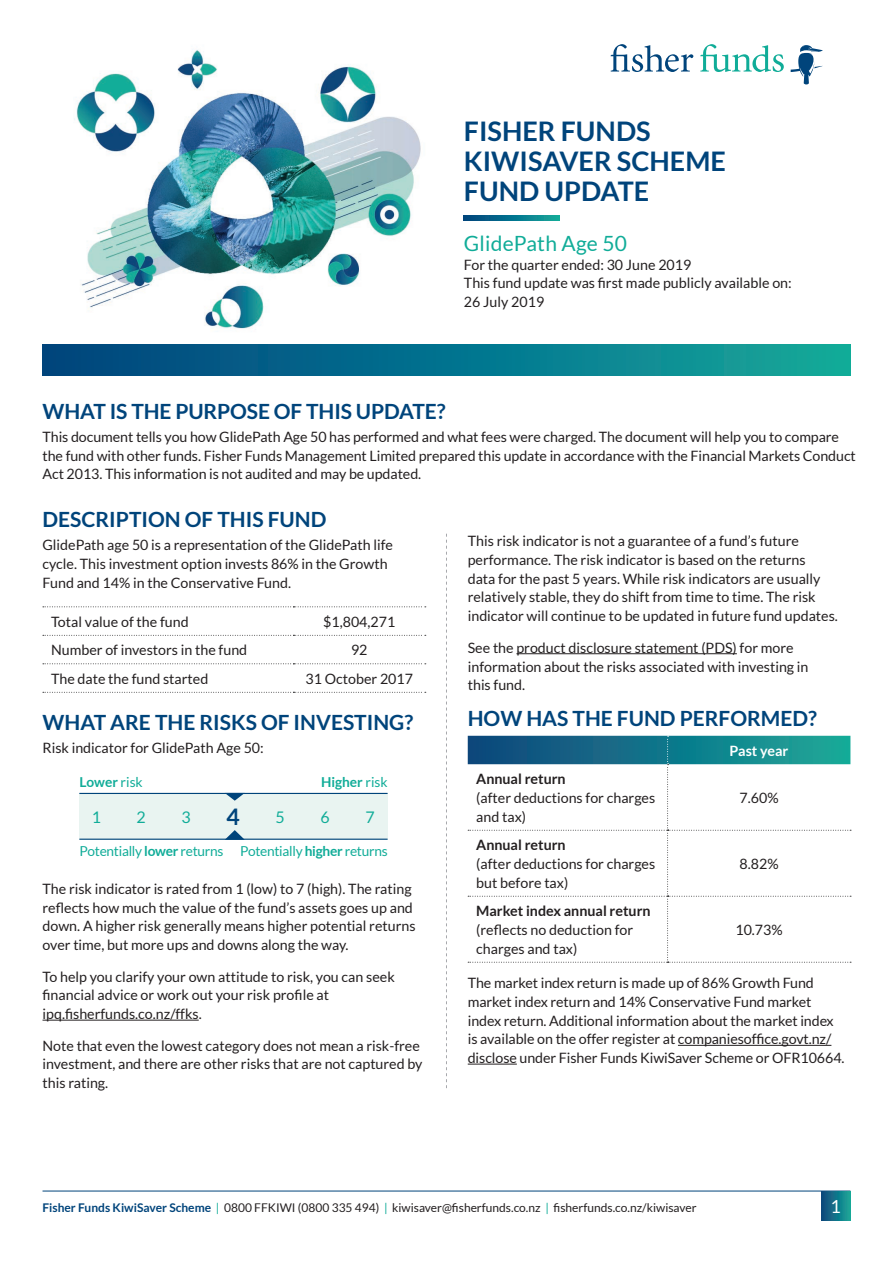
<style>
.page{position:relative;width:893px;height:1263px;background:#fff}
.page>*{position:absolute;margin:0;border:0;box-sizing:border-box;transform-origin:0 0}
.t1{font:700 27px/30px "Lato";color:#00447b}
.t2{font:700 22.8px "Lato";color:#00447b}
.t3{font:700 21px "Lato";color:#00447b}
.t4{font:21px "Lato";letter-spacing:.01em;color:#10ac98}
.t5{font:18px "Lato";color:#fff}
.t6{font:16.05px "Lato";color:#10ac98}
.t7{font:14.25px/18.8px "Lato";color:#231f20}
.t8{font:700 14.25px "Lato";color:#231f20}
.t9{font:700 14.25px "Lato";color:#fff}
.t10{font:13.65px "Lato";letter-spacing:-.02em;color:#10ac98}
.t11{font:700 13.65px "Lato";color:#10ac98}
.t12{font:12px "Lato";color:#231f20}
.s1{font-weight:400}
.s2{font-weight:700}
.s3{font-weight:700;color:#00447b}
.s4{color:#10ac98}
</style>
<div class="page">
<svg style="left:43px;top:606px;width:383px;height:1px"></svg>
<svg style="left:43px;top:635px;width:383px;height:1px"></svg>
<svg style="left:43px;top:663px;width:383px;height:1px"></svg>
<svg style="left:43px;top:692px;width:383px;height:1px"></svg>
<hr style="left:516px;top:653px;width:221px;height:1px;background:#231f20">
<hr style="left:678px;top:1045px;width:153px;height:1px;background:#231f20">
<hr style="left:468px;top:1064px;width:49px;height:1px;background:#231f20">
<svg style="left:468px;top:736px;width:383px;height:227px"></svg>
<hr style="left:43px;top:1020px;width:156px;height:1px;background:#231f20">
<svg style="left:446px;top:534px;width:1px;height:554px"></svg>
<div style="left:43px;top:344px;width:807px;height:31px;background:linear-gradient(to right,#00417e,#12a89c)"></div>
<img style="left:74px;top:49px;width:347px;height:281px">
<svg style="left:610px;top:44px;width:83px;height:28px"></svg>
<svg style="left:700px;top:44px;width:84px;height:28px"></svg>
<svg style="left:791px;top:45px;width:32px;height:39px"></svg>
<svg style="left:464px;top:216px;width:96px;height:4px"></svg>
<hr style="left:43px;top:1191px;width:807px;height:1px;background:#00447b">
<svg style="left:821px;top:1191px;width:29px;height:29px"></svg>
<div style="left:79px;top:793px;width:309px;height:47px;background:#e9f4f1"></div>
<svg style="left:226px;top:794px;width:18px;height:7px"></svg>
<svg style="left:225px;top:830px;width:20px;height:9px"></svg>
<hr style="left:79px;top:793px;width:309px;height:1px;background:#00447b">
<hr style="left:79px;top:839px;width:309px;height:1px;background:#00447b">
<h1 class="t1" style="left:464px;top:116px;width:263px">FISHER FUNDS<br>KIWISAVER SCHEME<br>FUND UPDATE</h1>
<h3 class="t4" style="left:464px;top:232px;width:165px">GlidePath Age 50</h3>
<p class="t7" style="left:464px;top:255px;width:329px">For the quarter ended: 30 June 2019<br>This fund update was first made publicly available on:<br>26 July 2019</p>
<h3 class="t3" style="left:43px;top:399px;width:405px">WHAT IS THE PURPOSE OF THIS UPDATE?</h3>
<p class="t7" style="left:43px;top:427px;width:815px">This document tells you how GlidePath Age 50 has performed and what fees were charged. The document will help you to compare the fund with other funds. Fisher Funds Management Limited prepared this update in accordance with the Financial Markets Conduct<br>Act 2013. This information is not audited and may be updated.</p>
<h3 class="t3" style="left:43px;top:507px;width:285px">DESCRIPTION OF THIS FUND</h3>
<p class="t7" style="left:43px;top:536px;width:352px">GlidePath age 50 is a representation of the GlidePath life cycle. This investment option invests 86% in the Growth<br>Fund and 14% in the Conservative Fund.</p>
<p class="t7" style="left:51px;top:612px;width:139px">Total value of the fund</p>
<p class="t7" style="left:323px;top:612px;width:74px">$1,804,271</p>
<p class="t7" style="left:51px;top:641px;width:198px">Number of investors in the fund</p>
<p class="t7" style="left:351px;top:641px;width:18px">92</p>
<p class="t7" style="left:51px;top:669px;width:159px">The date the fund started</p>
<p class="t7" style="left:306px;top:669px;width:109px">31 October 2017</p>
<h3 class="t3" style="left:43px;top:711px;width:372px">WHAT ARE THE RISKS OF INVESTING?</h3>
<p class="t7" style="left:43px;top:739px;width:223px">Risk indicator for GlidePath Age 50:</p>
<p class="t11" style="left:80px;top:774px;width:65px">Lower <span class="s1">risk</span></p>
<p class="t11" style="left:321px;top:774px;width:68px">Higher <span class="s1">risk</span></p>
<p class="t6" style="left:92px;top:808px;width:11px">1</p>
<p class="t6" style="left:137px;top:808px;width:11px">2</p>
<p class="t6" style="left:182px;top:808px;width:11px">3</p>
<h2 class="t2" style="left:227px;top:804px;width:15px">4</h2>
<p class="t6" style="left:275px;top:808px;width:11px">5</p>
<p class="t6" style="left:320px;top:808px;width:11px">6</p>
<p class="t6" style="left:365px;top:808px;width:11px">7</p>
<p class="t10" style="left:80px;top:843px;width:310px">Potentially <span class="s2">lower</span> returns Potentially <span class="s2">higher</span> returns</p>
<p class="t7" style="left:43px;top:879px;width:375px">The risk indicator is rated from 1 (low) to 7 (high). The rating reflects how much the value of the fund’s assets goes up and down. A higher risk generally means higher potential returns over time, but more ups and downs along the way.</p>
<p class="t7" style="left:43px;top:967px;width:354px">To help you clarify your own attitude to risk, you can seek financial advice or work out your risk profile at ipq.fisherfunds.co.nz/ffks.</p>
<p class="t7" style="left:43px;top:1036px;width:382px">Note that even the lowest category does not mean a risk-free investment, and there are other risks that are not captured by this rating.</p>
<p class="t7" style="left:468px;top:532px;width:372px">This risk indicator is not a guarantee of a fund’s future performance. The risk indicator is based on the returns<br>data for the past 5 years. While risk indicators are usually relatively stable, they do shift from time to time. The risk indicator will continue to be updated in future fund updates.</p>
<p class="t7" style="left:468px;top:638px;width:342px">See the product disclosure statement (PDS) for more information about the risks associated with investing in this fund.</p>
<h3 class="t3" style="left:468px;top:706px;width:351px">HOW HAS THE FUND PERFORMED?</h3>
<p class="t9" style="left:730px;top:742px;width:60px">Past year</p>
<p class="t8" style="left:476px;top:771px;width:91px">Annual return</p>
<p class="t7" style="left:476px;top:788px;width:180px">(after deductions for charges and tax)</p>
<p class="t7" style="left:739px;top:788px;width:41px">7.60%</p>
<p class="t8" style="left:476px;top:837px;width:91px">Annual return</p>
<p class="t7" style="left:476px;top:854px;width:180px">(after deductions for charges but before tax)</p>
<p class="t7" style="left:739px;top:854px;width:41px">8.82%</p>
<p class="t8" style="left:476px;top:903px;width:176px">Market index annual return</p>
<p class="t7" style="left:476px;top:920px;width:158px">(reflects no deduction for charges and tax)</p>
<p class="t7" style="left:735px;top:920px;width:49px">10.73%</p>
<p class="t7" style="left:468px;top:973px;width:378px">The market index return is made up of 86% Growth Fund market index return and 14% Conservative Fund market index return. Additional information about the market index is available on the offer register at companiesoffice.govt.nz/ disclose under Fisher Funds KiwiSaver Scheme or OFR10664.</p>
<p class="t12" style="left:43px;top:1201px;width:656px"><span class="s3">Fisher Funds KiwiSaver Scheme</span> <span class="s4">|</span> 0800 FFKIWI (0800 335 494) <span class="s4">|</span> kiwisaver@fisherfunds.co.nz <span class="s4">|</span> fisherfunds.co.nz/kiwisaver</p>
<p class="t5" style="left:831px;top:1197px;width:12px">1</p>
</div>
